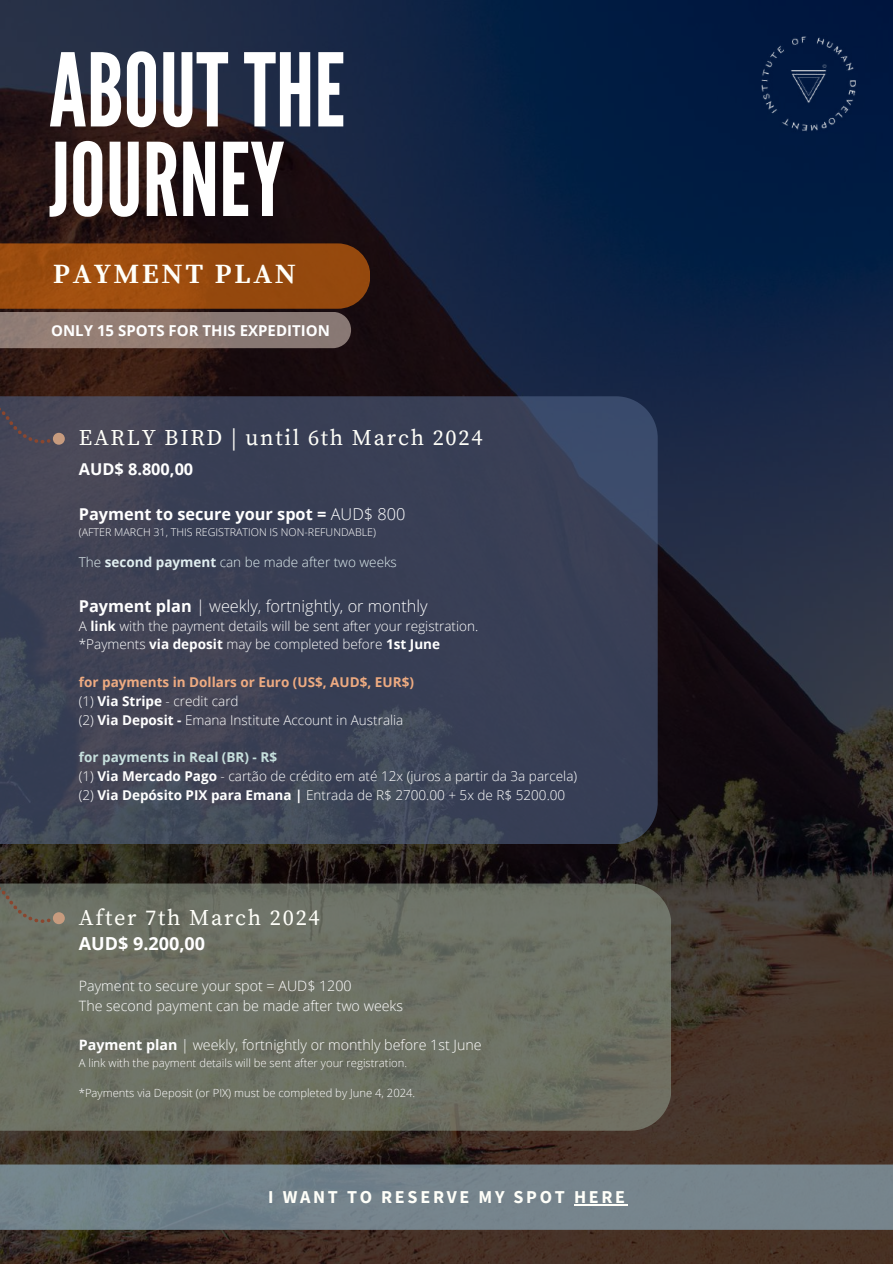
<style>
.page{position:relative;width:893px;height:1264px;background:#fff}
.page>*{position:absolute;margin:0;border:0;box-sizing:border-box;transform-origin:0 0}
.t1{font:101.1px/89.6px "League Gothic";color:#fff}
.t2{font:700 27.75px "Source Serif Pro";letter-spacing:.1em;color:#fffff9}
.t3{font:22.35px "Source Serif Pro";letter-spacing:.075em;color:#fffff9}
.t4{font:700 18.15px "Source Sans Pro";letter-spacing:.15em;color:#fffff9}
.t5{font:700 18px "Open Sans";color:#fff}
.t6{font:700 16.35px "Open Sans";color:#fff}
.t7{font:300 16.35px "Open Sans";color:#fff}
.t8{font:700 15px "Open Sans";color:#fff}
.t9{font:300 14.25px/19.6px "Open Sans";color:#fff}
.t10{font:300 13.5px/18.8px "Open Sans";color:#fff}
.t11{font:300 13.5px "Open Sans";color:#e0eef0}
.t12{font:300 11.25px "Open Sans";color:#fff}
.t13{font:300 10.8px "Open Sans";color:#fff}
.s1{font-weight:300}
.s2{font-weight:700}
.s3{font-weight:700;color:#eeab81}
.s4{font-weight:700;color:#c7e0dd}
</style>
<div class="page">
<img style="left:0;top:0;width:892px;height:1263px">
<div style="left:0;top:243px;width:370px;height:66px;background:linear-gradient(to bottom,#974a0e,#994b0e)"></div>
<svg style="left:0;top:396px;width:657px;height:448px;background:#3b4156"></svg>
<div style="left:53px;top:432px;width:12px;height:13px;background:#c79b7e;border-radius:50%"></div>
<div style="left:0;top:398px;width:51px;height:45px;background:#464656"></div>
<div style="left:0;top:312px;width:351px;height:36px;background:#8f7c74"></div>
<svg style="left:0;top:883px;width:671px;height:247px;background:#6b6f63"></svg>
<img style="left:755px;top:36px;width:106px;height:95px">
<div style="left:53px;top:912px;width:12px;height:12px;background:#c79b7e;border-radius:50%"></div>
<svg style="left:0;top:878px;width:51px;height:44px;background:#5e5e54"></svg>
<svg style="left:0;top:1164px;width:892px;height:65px;background:#73828a"></svg>
<hr style="left:574px;top:1203px;width:54px;height:1px;background:#fffff9">
<h1 class="t1" style="left:49px;top:48px;width:298px">ABOUTTHE<br>JOURNEY</h1>
<h2 class="t2" style="left:53px;top:257px;width:244px">PAYMENT PLAN</h2>
<p class="t8" style="left:51px;top:319px;width:280px">ONLY 15 SPOTS FOR THIS EXPEDITION</p>
<h3 class="t3" style="left:79px;top:424px;width:405px">EARLY BIRD | until 6th March 2024</h3>
<p class="t6" style="left:79px;top:457px;width:116px">AUD$ 8.800,00</p>
<p class="t6" style="left:79px;top:502px;width:328px">Payment to secure your spot = <span class="s1">AUD$ 800</span></p>
<p class="t13" style="left:79px;top:524px;width:299px">(AFTER MARCH 31, THIS REGISTRATION IS NON-REFUNDABLE)</p>
<p class="t11" style="left:79px;top:552px;width:319px">The <span class="s2">second payment</span> can be made after two weeks</p>
<p class="t7" style="left:79px;top:594px;width:350px"><span class="s2">Payment plan</span> | weekly, fortnightly, or monthly</p>
<p class="t10" style="left:79px;top:616px;width:401px">A <span class="s2">link</span> with the payment details will be sent after your registration. *Payments <span class="s2">via deposit</span> may be completed before <span class="s2">1st June</span></p>
<p class="t10" style="left:79px;top:672px;width:336px"><span class="s3">for payments in Dollars or Euro (US$, AUD$, EUR$) </span>(1) <span class="s2">Via Stripe</span> - credit card<br>(2) <span class="s2">Via Deposit -</span> Emana Institute Account in Australia</p>
<p class="t10" style="left:79px;top:747px;width:499px"><span class="s4">for payments in Real (BR) - R$<br></span>(1) <span class="s2">Via Mercado Pago</span> - cartão de crédito em até 12x (juros a partir da 3a parcela) (2) <span class="s2">Via Depósito PIX para Emana |</span> Entrada de R$ 2700.00 + 5x de R$ 5200.00</p>
<h3 class="t3" style="left:79px;top:904px;width:242px">After 7th March 2024</h3>
<h3 class="t5" style="left:79px;top:931px;width:128px">AUD$ 9.200,00</h3>
<p class="t9" style="left:79px;top:975px;width:326px">Payment to secure your spot = AUD$ 1200<br>The second payment can be made after two weeks</p>
<p class="t9" style="left:79px;top:1035px;width:404px"><span class="s2">Payment plan</span> | weekly, fortnightly or monthly before 1st June</p>
<p class="t12" style="left:79px;top:1055px;width:330px">A link with the payment details will be sent after your registration.</p>
<p class="t12" style="left:79px;top:1085px;width:338px">*Payments via Deposit (or PIX) must be completed by June 4, 2024.</p>
<h3 class="t4" style="left:268px;top:1184px;width:358px">I WANT TO RESERVE MY SPOT HERE</h3>
</div>
